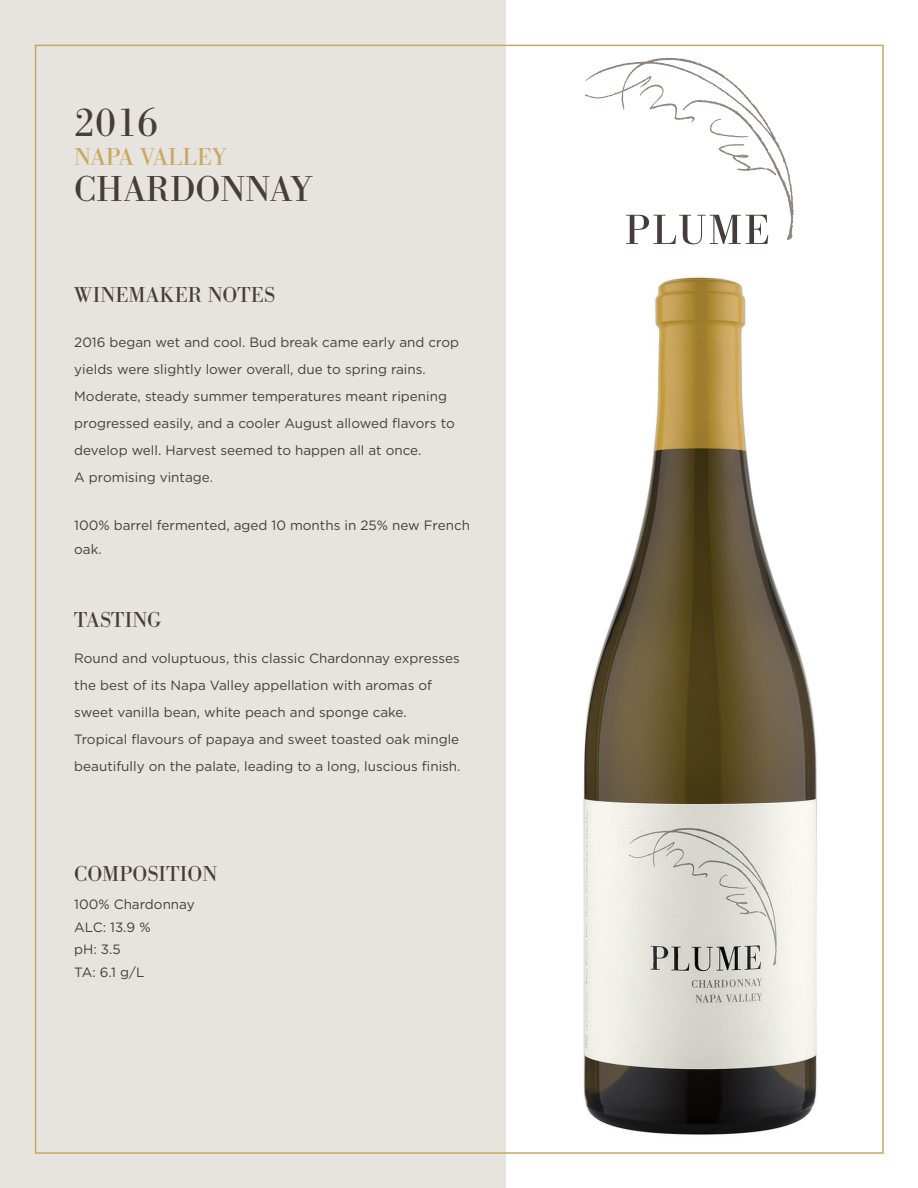
<style>
.page{position:relative;width:918px;height:1188px;background:#fff}
.page>*{position:absolute;margin:0;border:0;box-sizing:border-box;transform-origin:0 0}
.t1{font:42px "Bodoni Ant";color:#463d3b}
.t2{font:37.5px "Bodoni Ant";color:#463d3b}
.t3{font:25.5px "Bodoni Ant";color:#caa860}
.t4{font:22.5px "Bodoni Ant";color:#463d3b}
.t5{font:13.5px/27px "Gotham";color:#463d3b}
</style>
<div class="page">
<img style="left:583px;top:277px;width:234px;height:858px">
<svg style="left:585px;top:58px;width:209px;height:186px"></svg>
<div style="left:0;top:0;width:505px;height:1188px;background:#e7e3df"></div>
<h1 class="t1" style="left:74px;top:100px;width:85px">2016</h1>
<h3 class="t3" style="left:74px;top:143px;width:154px">NAPA VALLEY</h3>
<h2 class="t2" style="left:74px;top:168px;width:240px">CHARDONNAY</h2>
<h3 class="t4" style="left:74px;top:283px;width:203px">WINEMAKER NOTES</h3>
<p class="t5" style="left:74px;top:329px;width:386px">2016 began wet and cool. Bud break came early and crop yields were slightly lower overall, due to spring rains.<br>Moderate, steady summer temperatures meant ripening progressed easily, and a cooler August allowed flavors to develop well. Harvest seemed to happen all at once.<br>A promising vintage.</p>
<p class="t5" style="left:74px;top:513px;width:397px;line-height:24px">100% barrel fermented, aged 10 months in 25% new French oak.</p>
<h3 class="t4" style="left:74px;top:608px;width:89px">TASTING</h3>
<p class="t5" style="left:74px;top:645px;width:388px">Round and voluptuous, this classic Chardonnay expresses the best of its Napa Valley appellation with aromas of sweet vanilla bean, white peach and sponge cake.<br>Tropical flavours of papaya and sweet toasted oak mingle beautifully on the palate, leading to a long, luscious finish.</p>
<h3 class="t4" style="left:74px;top:861px;width:145px">COMPOSITION</h3>
<p class="t5" style="left:74px;top:893px;width:122px;line-height:22.5px">100% Chardonnay<br>ALC: 13.9 %<br>pH: 3.5<br>TA: 6.1 g/L</p>
</div>
